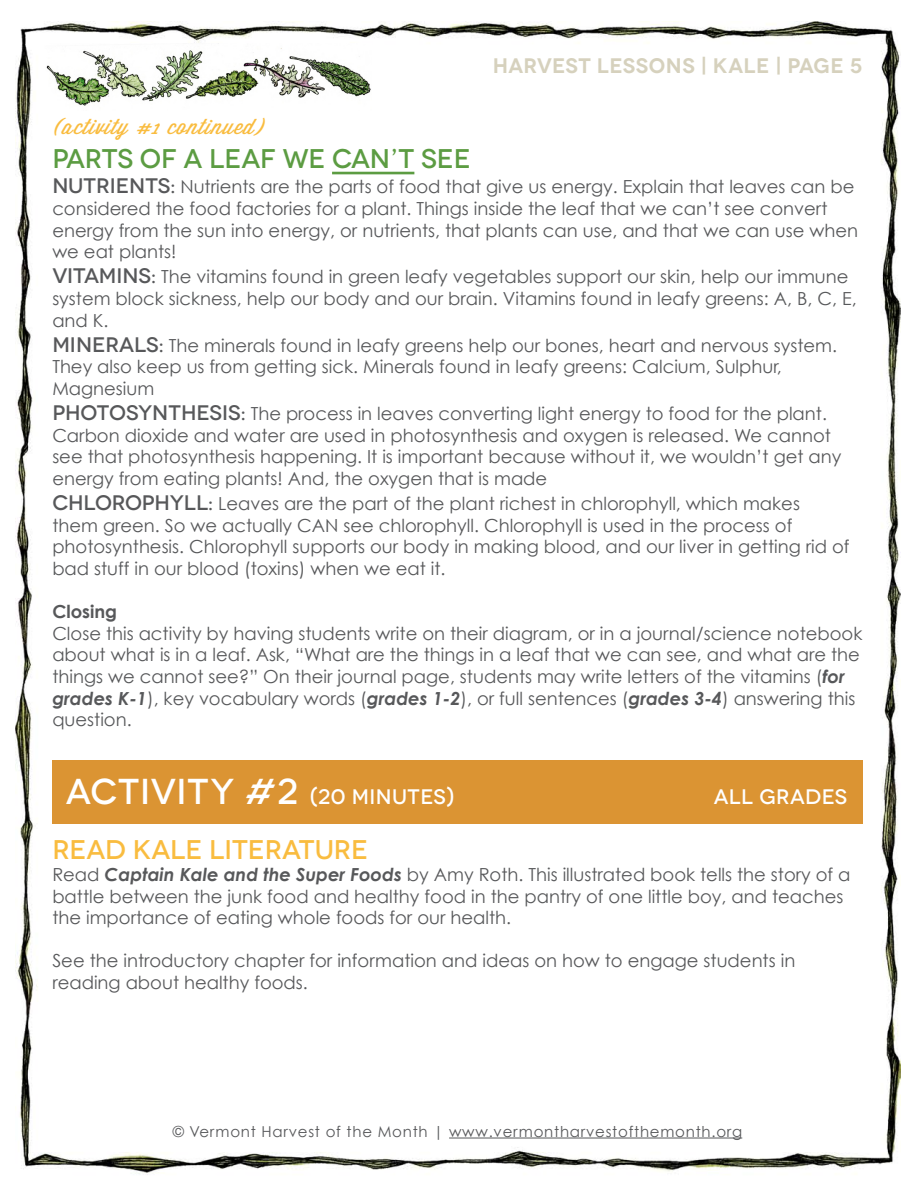
<style>
.page{position:relative;width:918px;height:1188px;background:#fff}
.page>*{position:absolute;margin:0;border:0;box-sizing:border-box;transform-origin:0 0}
.t1{font:500 27px "Novecentowide";letter-spacing:-.01em;color:#5c9c42}
.t2{font:500 27px "Novecentowide";color:#f9bc3f}
.headers{font:500 21px "Novecentowide";letter-spacing:.025em;color:#fff}
.t3{font:600 21px "Novecentowide";letter-spacing:.015em;color:#d6d1bd}
.t4{font:21px "Wisdom Script";letter-spacing:.05em;color:#f9bc3f}
.t5{font:18px/21.6px "Century Gothic";color:#57585a}
.t6{font:700 18px "Century Gothic";color:#57585a}
.t7{font:15px "Century Gothic";letter-spacing:.05em;color:#57585a}
.s1{font-family:"Novecentowide";font-weight:500;font-size:21px}
.s2{font-weight:700;font-style:italic}
.s3{font-size:36px}
</style>
<div class="page">
<img style="left:16px;top:22px;width:884px;height:1153px">
<hr style="left:449px;top:1138px;width:293px;height:1px;background:#57585a">
<img style="left:44px;top:43px;width:328px;height:68px">
<hr style="left:332px;top:172px;width:82px;height:2px;background:#5c9c42">
<div style="left:52px;top:760px;width:810px;height:64px;background:#db9433"></div>
<p class="t4" style="left:54px;top:111px;width:213px">(activity #1 continued)</p>
<p class="t3" style="left:493px;top:53px;width:371px">HARVEST LESSONS | KALE | PAGE 5</p>
<p class="t1" style="left:52px;top:143px;width:420px">PARTS OF A LEAF WE CAN’T SEE</p>
<p class="t5" style="left:52px;top:176px;width:807px"><span class="s1">NUTRIENTS:</span> Nutrients are the parts of food that give us energy. Explain that leaves can be considered the food factories for a plant. Things inside the leaf that we can’t see convert energy from the sun into energy, or nutrients, that plants can use, and that we can use when we eat plants!</p>
<p class="t5" style="left:52px;top:266px;width:806px"><span class="s1">VITAMINS:</span> The vitamins found in green leafy vegetables support our skin, help our immune system block sickness, help our body and our brain. Vitamins found in leafy greens: A, B, C, E, and K.</p>
<p class="t5" style="left:52px;top:334px;width:786px"><span class="s1">MINERALS:</span> The minerals found in leafy greens help our bones, heart and nervous system.<br>They also keep us from getting sick. Minerals found in leafy greens: Calcium, Sulphur,<br>Magnesium</p>
<p class="t5" style="left:52px;top:403px;width:791px"><span class="s1">PHOTOSYNTHESIS:</span> The process in leaves converting light energy to food for the plant.<br>Carbon dioxide and water are used in photosynthesis and oxygen is released. We cannot see that photosynthesis happening. It is important because without it, we wouldn’t get any energy from eating plants! And, the oxygen that is made</p>
<p class="t5" style="left:52px;top:493px;width:799px"><span class="s1">CHLOROPHYLL:</span> Leaves are the part of the plant richest in chlorophyll, which makes them green. So we actually CAN see chlorophyll. Chlorophyll is used in the process of photosynthesis. Chlorophyll supports our body in making blood, and our liver in getting rid of bad stuff in our blood (toxins) when we eat it.</p>
<p class="t6" style="left:52px;top:600px;width:66px">Closing</p>
<p class="t5" style="left:52px;top:622px;width:812px">Close this activity by having students write on their diagram, or in a journal/science notebook about what is in a leaf. Ask, “What are the things in a leaf that we can see, and what are the things we cannot see?” On their journal page, students may write letters of the vitamins (<span class="s2">for grades K-1</span>), key vocabulary words (<span class="s2">grades 1-2</span>), or full sentences (<span class="s2">grades 3-4</span>) answering this question.</p>
<p class="headers" style="left:66px;top:784px;width:390px"><span class="s3">ACTIVITY #2</span> (20 MINUTES)</p>
<p class="headers" style="left:714px;top:784px;width:135px">ALL GRADES</p>
<p class="t2" style="left:52px;top:834px;width:317px">READ KALE LITERATURE</p>
<p class="t5" style="left:52px;top:863px;width:800px">Read <span class="s2">Captain Kale and the Super Foods</span> by Amy Roth. This illustrated book tells the story of a battle between the junk food and healthy food in the pantry of one little boy, and teaches the importance of eating whole foods for our health.</p>
<p class="t5" style="left:52px;top:950px;width:744px">See the introductory chapter for information and ideas on how to engage students in reading about healthy foods.</p>
<p class="t7" style="left:173px;top:1122px;width:571px">© Vermont Harvest of the Month | www.vermontharvestofthemonth.org</p>
</div>
